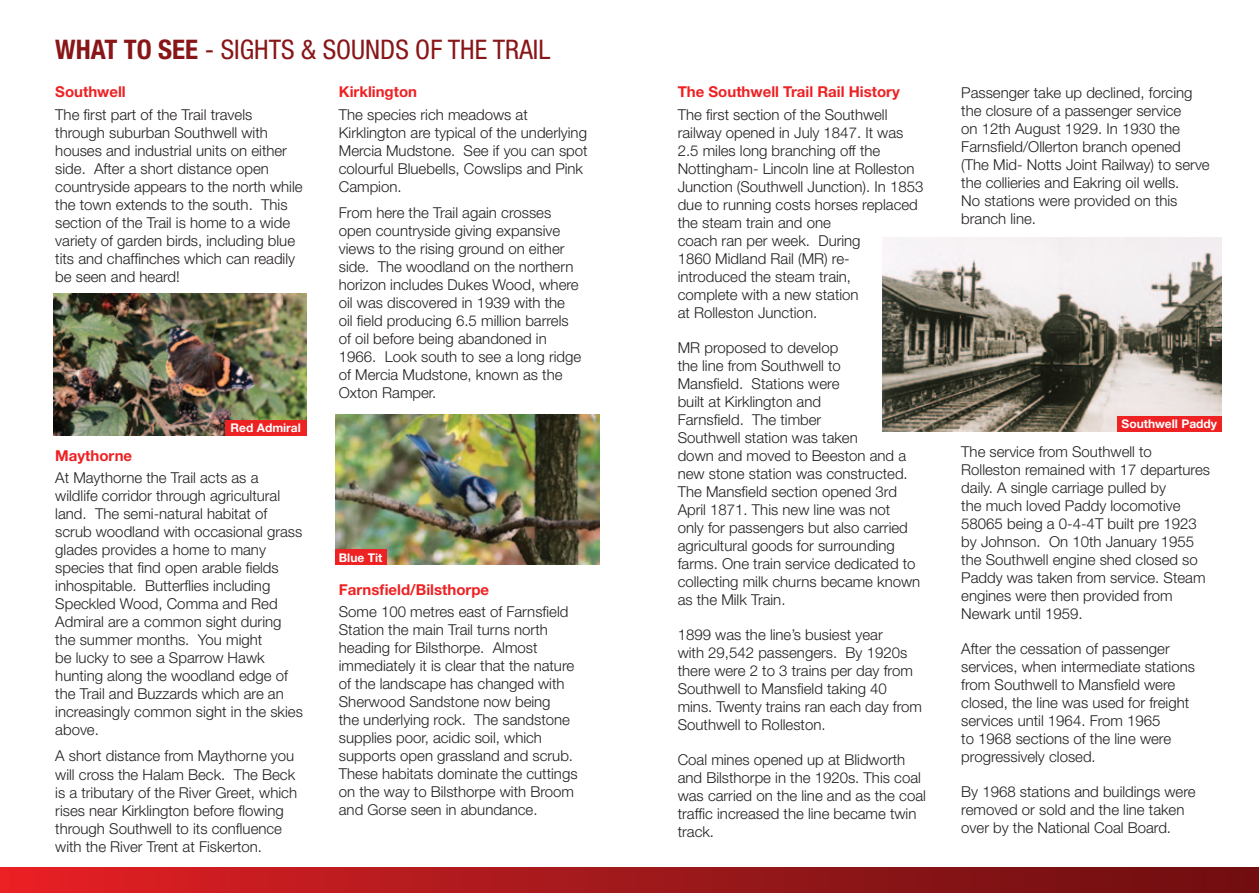
<style>
.page{position:relative;width:1259px;height:893px;background:#fff}
.page>*{position:absolute;margin:0;border:0;box-sizing:border-box;transform-origin:0 0}
.t1{font:condensed 27px "Helvetica Neue";color:#881618}
.t2{font:300 15px/18px "Helvetica Neue";color:#231f20}
.t3{font:700 15px "Helvetica Neue";color:#ee2123}
.t4{font:700 12px "Helvetica Neue";color:#fff}
.s1{font-weight:700}
</style>
<div class="page">
<div style="left:0;top:867px;width:1259px;height:26px;background:linear-gradient(to right,#e12125,#670f10)"></div>
<img style="left:882px;top:238px;width:339px;height:193px">
<img style="left:335px;top:415px;width:265px;height:150px">
<img style="left:53px;top:294px;width:254px;height:141px">
<div style="left:225px;top:420px;width:82px;height:15px;background:#ee2123"></div>
<div style="left:335px;top:550px;width:52px;height:15px;background:#ee2123"></div>
<div style="left:1117px;top:416px;width:104px;height:15px;background:#ee2123"></div>
<h1 class="t1" style="left:55px;top:34px;width:496px"><span class="s1">WHAT TO SEE</span> - SIGHTS &amp; SOUNDS OF THE TRAIL</h1>
<p class="t3" style="left:55px;top:83px;width:72px">Southwell</p>
<p class="t2" style="left:55px;top:105px;width:249px">The first part of the Trail travels through suburban Southwell with houses and industrial units on either side. After a short distance open countryside appears to the north while the town extends to the south. This section of the Trail is home to a wide variety of garden birds, including blue tits and chaffinches which can readily be seen and heard!</p>
<p class="t3" style="left:339px;top:83px;width:80px">Kirklington</p>
<p class="t2" style="left:339px;top:105px;width:250px">The species rich meadows at<br>Kirklington are typical of the underlying<br>Mercia Mudstone. See if you can spot colourful Bluebells, Cowslips and Pink<br>Campion.</p>
<p class="t2" style="left:339px;top:203px;width:244px">From here the Trail again crosses open countryside giving expansive views to the rising ground on either side. The woodland on the northern horizon includes Dukes Wood, where oil was discovered in 1939 with the oil field producing 6.5 million barrels of oil before being abandoned in<br>1966. Look south to see a long ridge of Mercia Mudstone, known as the<br>Oxton Ramper.</p>
<p class="t4" style="left:230px;top:421px;width:72px">Red Admiral</p>
<p class="t3" style="left:55px;top:446px;width:78px">Maythorne</p>
<p class="t2" style="left:55px;top:468px;width:249px">At Maythorne the Trail acts as a wildlife corridor through agricultural land. The semi-natural habitat of scrub woodland with occasional grass glades provides a home to many species that find open arable fields inhospitable. Butterflies including<br>Speckled Wood, Comma and Red<br>Admiral are a common sight during the summer months. You might<br>be lucky to see a Sparrow Hawk hunting along the woodland edge of the Trail and Buzzards which are an increasingly common sight in the skies above.</p>
<p class="t2" style="left:55px;top:747px;width:243px">A short distance from Maythorne you will cross the Halam Beck. The Beck is a tributary of the River Greet, which rises near Kirklington before flowing through Southwell to its confluence with the River Trent at Fiskerton.</p>
<p class="t4" style="left:339px;top:550px;width:45px">Blue Tit</p>
<p class="t3" style="left:339px;top:581px;width:152px">Farnsfield/Bilsthorpe</p>
<p class="t2" style="left:339px;top:603px;width:240px">Some 100 metres east of Farnsfield Station the main Trail turns north heading for Bilsthorpe. Almost immediately it is clear that the nature of the landscape has changed with Sherwood Sandstone now being<br>the underlying rock. The sandstone supplies poor, acidic soil, which supports open grassland and scrub.<br>These habitats dominate the cuttings on the way to Bilsthorpe with Broom and Gorse seen in abundance.</p>
<p class="t3" style="left:677px;top:83px;width:224px">The Southwell Trail Rail History</p>
<p class="t2" style="left:677px;top:105px;width:247px">The first section of the Southwell railway opened in July 1847. It was<br>2.5 miles long branching off the<br>Nottingham- Lincoln line at Rolleston<br>Junction (Southwell Junction). In 1853 due to running costs horses replaced the steam train and one<br>coach ran per week. During<br>1860 Midland Rail (MR) re-<br>introduced the steam train,<br>complete with a new station<br>at Rolleston Junction.</p>
<p class="t2" style="left:677px;top:338px;width:244px">MR proposed to develop<br>the line from Southwell to<br>Mansfield. Stations were<br>built at Kirklington and<br>Farnsfield. The timber<br>Southwell station was taken<br>down and moved to Beeston and a new stone station was constructed.<br>The Mansfield section opened 3rd<br>April 1871. This new line was not<br>only for passengers but also carried agricultural goods for surrounding farms. One train service dedicated to collecting milk churns became known as the Milk Train.</p>
<p class="t2" style="left:677px;top:625px;width:246px">1899 was the line’s busiest year<br>with 29,542 passengers. By 1920s there were 2 to 3 trains per day from<br>Southwell to Mansfield taking 40 mins. Twenty trains ran each day from<br>Southwell to Rolleston.</p>
<p class="t2" style="left:677px;top:750px;width:250px">Coal mines opened up at Blidworth and Bilsthorpe in the 1920s. This coal was carried on the line and as the coal traffic increased the line became twin track.</p>
<p class="t2" style="left:961px;top:83px;width:250px">Passenger take up declined, forcing the closure of a passenger service<br>on 12th August 1929. In 1930 the<br>Farnsfield/Ollerton branch opened (The Mid- Notts Joint Railway) to serve the collieries and Eakring oil wells.<br>No stations were provided on this branch line.</p>
<p class="t4" style="left:1121px;top:416px;width:97px">Southwell Paddy</p>
<p class="t2" style="left:961px;top:442px;width:250px">The service from Southwell to<br>Rolleston remained with 17 departures daily. A single carriage pulled by<br>the much loved Paddy locomotive<br>58065 being a 0-4-4T built pre 1923 by Johnson. On 10th January 1955 the Southwell engine shed closed so<br>Paddy was taken from service. Steam engines were then provided from<br>Newark until 1959.</p>
<p class="t2" style="left:961px;top:639px;width:235px">After the cessation of passenger services, when intermediate stations from Southwell to Mansfield were closed, the line was used for freight services until 1964. From 1965<br>to 1968 sections of the line were progressively closed.</p>
<p class="t2" style="left:961px;top:782px;width:236px">By 1968 stations and buildings were removed or sold and the line taken over by the National Coal Board.</p>
</div>
